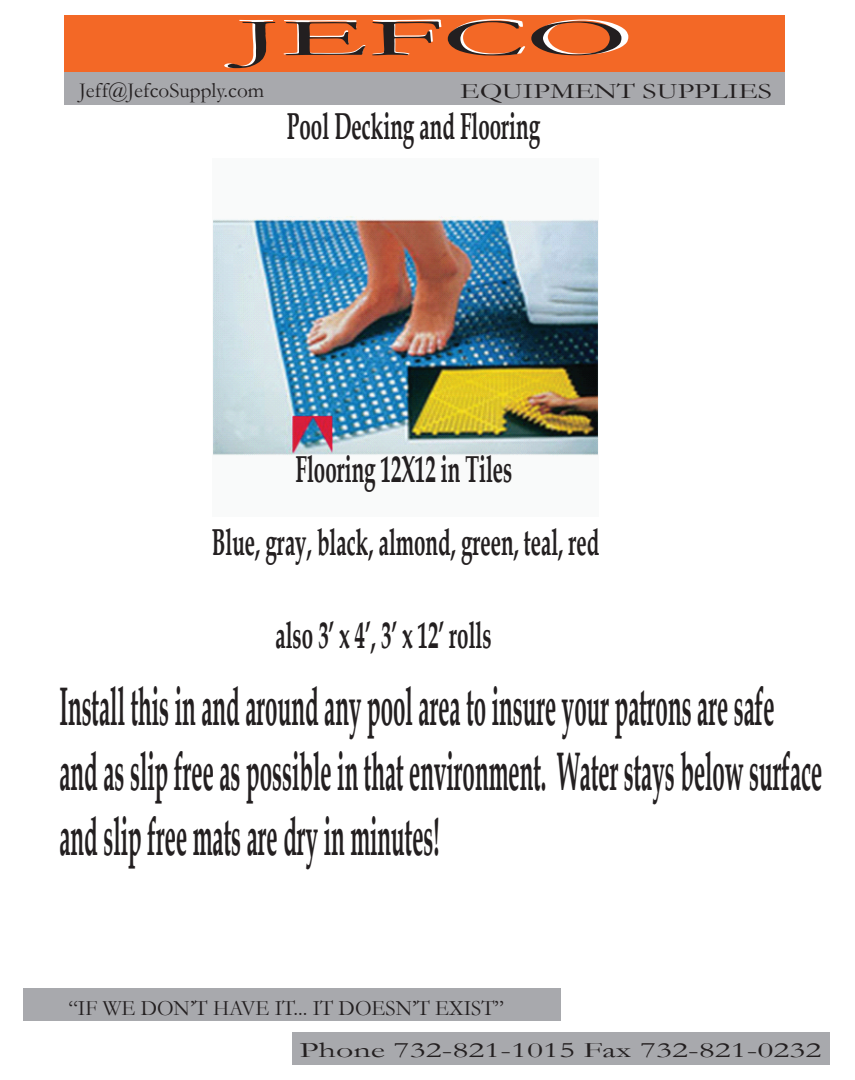
<style>
.page{position:relative;width:855px;height:1080px;background:#fff}
.page>*{position:absolute;margin:0;border:0;box-sizing:border-box;transform-origin:0 0}
.t1{font:54.62px "Garamond";color:#fff;scale:2.46 1}
.t2{font:700 54.25px/65.1px "Book Antiqua";color:#231f20;scale:.41 1}
.t3{font:700 37.5px/73.1px "Book Antiqua";color:#231f20;text-align:center;scale:.55 1}
.t4{font:22.12px "Garamond";color:#231f20;scale:.96 1}
.t5{font:22.12px "Garamond";color:#231f20;scale:1.54 1}
.t6{font:22.12px "Garamond";color:#231f20;scale:1.34 1}
.t7{font:21.38px "Garamond";color:#231f20}
</style>
<div class="page">
<div style="left:64px;top:15px;width:721px;height:58px;background:#f36826"></div>
<div style="left:64px;top:73px;width:721px;height:32px;background:#a8a9ad"></div>
<div style="left:292px;top:1033px;width:538px;height:32px;background:#a8a9ad"></div>
<div style="left:24px;top:989px;width:537px;height:32px;background:#a8a9ad"></div>
<img style="left:213px;top:216px;width:385px;height:240px">
<p class="t1" style="left:236px;top:0;width:164px">JEFCO</p>
<p class="t6" style="left:460px;top:76px;width:234px">EQUIPMENT SUPPLIES</p>
<p class="t7" style="left:79px;top:76px;width:186px">Jeff@JefcoSupply.com</p>
<p class="t3" style="left:287px;top:89px;width:462px">Pool Decking and Flooring</p>
<p class="t3" style="left:212px;top:433px;width:706px">Flooring 12X12 in Tiles<br>Blue, gray, black, almond, green, teal, red</p>
<p class="t3" style="left:275px;top:599px;width:394px">also 3’ x 4’, 3’ x 12’ rolls</p>
<p class="t2" style="left:59px;top:674px;width:1863px">Install this in and around any pool area to insure your patrons are safe and as slip free as possible in that environment. Water stays below surface and slip free mats are dry in minutes!</p>
<p class="t4" style="left:68px;top:993px;width:455px">“IF WE DON’T HAVE IT... IT DOESN’T EXIST”</p>
<p class="t5" style="left:299px;top:1035px;width:340px">Phone 732-821-1015 Fax 732-821-0232</p>
</div>
